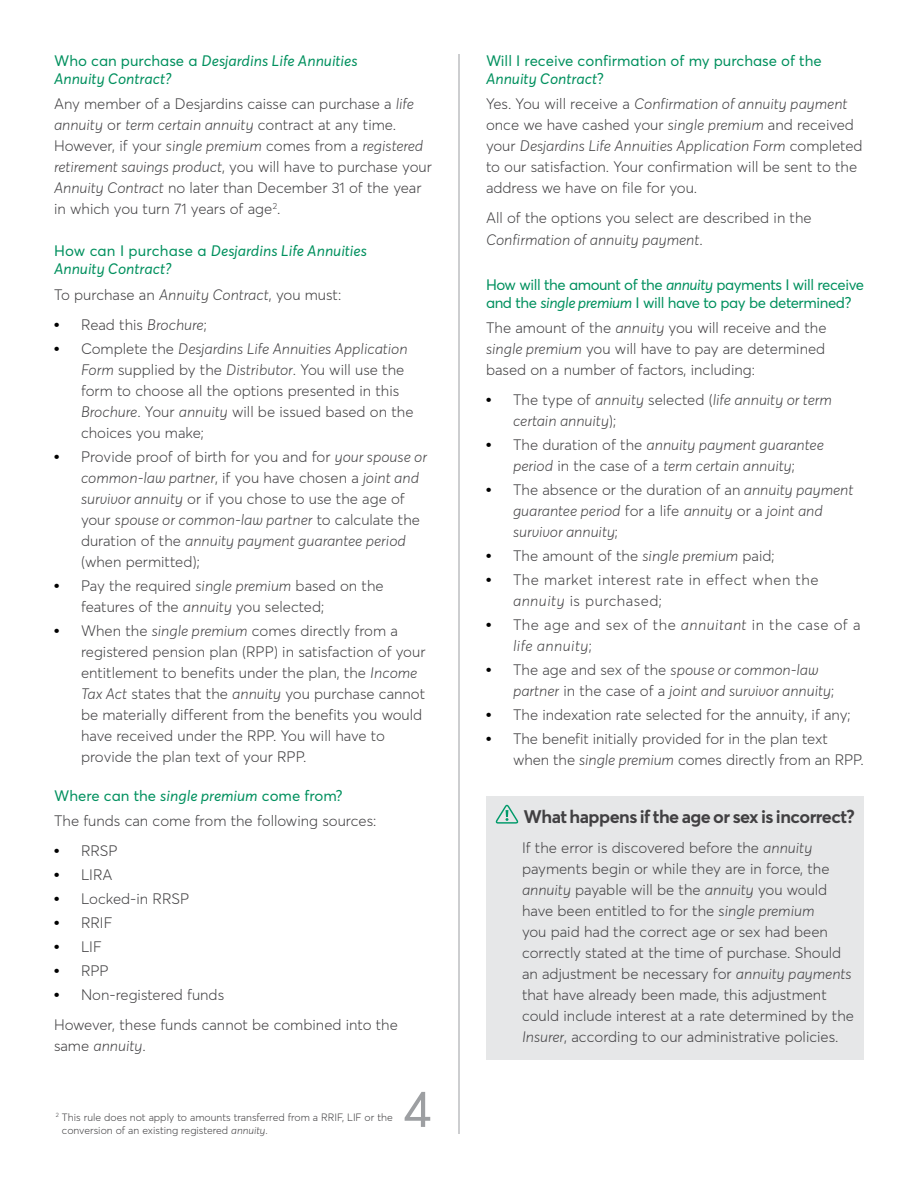
<style>
.page{position:relative;width:918px;height:1188px;background:#fff}
.page>*{position:absolute;margin:0;border:0;box-sizing:border-box;transform-origin:0 0}
.t1{font:51px "Averta";color:#9d9fa2}
.t2{font:700 18px "Averta";letter-spacing:-.03em;color:#414042}
.t3{font:300 15px/21px "Averta";color:#414042}
.t4{font:italic 300 15px/21px "Averta";color:#414042}
.t5{font:italic 15px/18px "Averta";color:#00905e}
.t6{font:300 15px/21px "Averta";letter-spacing:.03em;color:#414042}
.t7{font:15px/18px "Averta";letter-spacing:-.03em;color:#00905e}
.t8{font:15px/18px "Averta";color:#00905e}
.t9{font:300 10.5px/13.5px "Averta";color:#414042}
.s1{font-style:normal}
.s2{font-style:italic}
.s3{font-family:"Arial";font-weight:700;color:#000}
.s4{font-family:"Arial";font-weight:700;font-style:normal;color:#000}
</style>
<div class="page">
<hr style="left:459px;top:54px;width:1px;height:1080px;background:#9d9fa2">
<div style="left:486px;top:796px;width:378px;height:264px;background:#e6e7e8"></div>
<svg style="left:495px;top:805px;width:23px;height:19px"></svg>
<h5 class="t5" style="left:54px;top:52px;width:305px"><span class="s1">Who can purchase a</span> Desjardins Life Annuities<br>Annuity Contract?</h5>
<p class="t3" style="left:54px;top:93px;width:379px">Any member of a Desjardins caisse can purchase a <span class="s2">life annuity</span> or <span class="s2">term certain annuity</span> contract at any time.<br>However, if your <span class="s2">single premium</span> comes from a <span class="s2">registered retirement savings product</span>, you will have to purchase your <span class="s2">Annuity Contract</span> no later than December 31 of the year in which you turn 71 years of age <sup>2</sup>.</p>
<h5 class="t5" style="left:54px;top:242px;width:314px"><span class="s1">How can I purchase a</span> Desjardins Life Annuities<br>Annuity Contract?</h5>
<p class="t3" style="left:54px;top:284px;width:289px">To purchase an <span class="s2">Annuity Contract</span>, you must:</p>
<p class="t3" style="left:54px;top:314px;width:154px"><span class="s3">•</span> Read this <span class="s2">Brochure</span>;</p>
<p class="t3" style="left:81px;top:338px;width:334px;text-indent:-27px"><span class="s3">•</span> Complete the <span class="s2">Desjardins Life Annuities Application Form</span> supplied by the <span class="s2">Distributor</span>. You will use the form to choose all the options presented in this <span class="s2">Brochure</span>. Your <span class="s2">annuity</span> will be issued based on the choices you make;</p>
<p class="t3" style="left:81px;top:446px;width:348px;text-indent:-27px"><span class="s3">•</span> Provide proof of birth for you and for <span class="s2">your spouse or common-law partner</span>, if you have chosen a <span class="s2">joint and survivor annuity</span> or if you chose to use the age of your <span class="s2">spouse or common-law partner</span> to calculate the duration of the <span class="s2">annuity payment guarantee period </span>(when permitted);</p>
<p class="t3" style="left:81px;top:575px;width:304px;text-indent:-27px"><span class="s3">•</span> Pay the required <span class="s2">single premium</span> based on the features of the <span class="s2">annuity</span> you selected;</p>
<p class="t3" style="left:81px;top:620px;width:346px;text-indent:-27px"><span class="s3">•</span> When the <span class="s2">single premium</span> comes directly from a registered pension plan (RPP) in satisfaction of your entitlement to benefits under the plan, the <span class="s2">Income Tax Act</span> states that the <span class="s2">annuity</span> you purchase cannot be materially different from the benefits you would have received under the RPP. You will have to provide the plan text of your RPP.</p>
<h5 class="t8" style="left:54px;top:786px;width:290px">Where can the <span class="s2">single premium</span> come from?</h5>
<p class="t3" style="left:54px;top:810px;width:324px">The funds can come from the following sources:</p>
<p class="t3" style="left:54px;top:840px;width:65px"><span class="s3">•</span> RRSP</p>
<p class="t3" style="left:54px;top:864px;width:60px"><span class="s3">•</span> LIRA</p>
<p class="t3" style="left:54px;top:888px;width:137px"><span class="s3">•</span> Locked-in RRSP</p>
<p class="t3" style="left:54px;top:912px;width:60px"><span class="s3">•</span> RRIF</p>
<p class="t3" style="left:54px;top:936px;width:49px"><span class="s3">•</span> LIF</p>
<p class="t3" style="left:54px;top:960px;width:56px"><span class="s3">•</span> RPP</p>
<p class="t3" style="left:54px;top:984px;width:172px"><span class="s3">•</span> Non-registered funds</p>
<p class="t3" style="left:54px;top:1014px;width:345px">However, these funds cannot be combined into the same <span class="s2">annuity</span>.</p>
<p class="t9" style="left:62px;top:1110px;width:332px;text-indent:-6px"><sup>2</sup> This rule does not apply to amounts transferred from a RRIF, LIF or the conversion of an existing registered <span class="s2">annuity</span>.</p>
<h1 class="t1" style="left:403px;top:1077px;width:30px">4</h1>
<h5 class="t8" style="left:486px;top:51px;width:337px">Will I receive confirmation of my purchase of the<br><span class="s2">Annuity Contract</span>?</h5>
<p class="t3" style="left:486px;top:93px;width:378px">Yes. You will receive a <span class="s2">Confirmation of annuity payment </span>once we have cashed your <span class="s2">single premium</span> and received your <span class="s2">Desjardins Life Annuities Application Form</span> completed to our satisfaction. Your confirmation will be sent to the address we have on file for you.</p>
<p class="t3" style="left:486px;top:207px;width:327px;line-height:21.6px">All of the options you select are described in the<br><span class="s2">Confirmation of annuity payment</span>.</p>
<h5 class="t7" style="left:486px;top:275px;width:379px">How will the amount of the <span class="s2">annuity</span> payments I will receive and the <span class="s2">single premium</span> I will have to pay be determined?</h5>
<p class="t3" style="left:486px;top:317px;width:342px;text-align:justify">The amount of the <span class="s2">annuity</span> you will receive and the <span class="s2">single premium</span> you will have to pay are determined based on a number of factors, including:</p>
<p class="t4" style="left:513px;top:390px;width:320px;text-indent:-27px"><span class="s4">•</span> <span class="s1">The type of</span> annuity <span class="s1">selected (</span>life annuity or term certain annuity<span class="s1">);</span></p>
<p class="t4" style="left:486px;top:435px;width:339px;text-align:center"><span class="s4">•</span> <span class="s1">The duration of the</span> annuity payment guarantee period <span class="s1">in the case of a</span> term certain annuity<span class="s1">;</span></p>
<p class="t4" style="left:513px;top:480px;width:342px;text-indent:-27px"><span class="s4">•</span> <span class="s1">The absence or the duration of an</span> annuity payment guarantee period <span class="s1">for a life</span> annuity <span class="s1">or a</span> joint and survivor annuity<span class="s1">;</span></p>
<p class="t3" style="left:486px;top:545px;width:290px"><span class="s3">•</span> The amount of the <span class="s2">single premium</span> paid;</p>
<p class="t6" style="left:513px;top:569px;width:307px;text-indent:-27px"><span class="s3">•</span> The market interest rate in effect when the <span class="s2">annuity</span> is purchased;</p>
<p class="t6" style="left:513px;top:614px;width:349px;text-indent:-27px"><span class="s3">•</span> The age and sex of the <span class="s2">annuitant</span> in the case of a <span class="s2">life annuity</span>;</p>
<p class="t4" style="left:513px;top:660px;width:323px;text-indent:-27px"><span class="s4">•</span> <span class="s1">The age and sex of the</span> spouse or common-law partner <span class="s1">in the case of a</span> joint and survivor annuity<span class="s1">;</span></p>
<p class="t3" style="left:486px;top:704px;width:366px"><span class="s3">•</span> The indexation rate selected for the annuity, if any;</p>
<p class="t3" style="left:513px;top:728px;width:352px;text-indent:-27px"><span class="s3">•</span> The benefit initially provided for in the plan text when the <span class="s2">single premium</span> comes directly from an RPP.</p>
<p class="t2" style="left:524px;top:805px;width:333px">What happens if the age or sex is incorrect?</p>
<p class="t3" style="left:522px;top:837px;width:334px">If the error is discovered before the <span class="s2">annuity </span>payments begin or while they are in force, the <span class="s2">annuity</span> payable will be the <span class="s2">annuity</span> you would have been entitled to for the <span class="s2">single premium<br></span>you paid had the correct age or sex had been correctly stated at the time of purchase. Should an adjustment be necessary for <span class="s2">annuity payments </span>that have already been made, this adjustment could include interest at a rate determined by the <span class="s2">Insurer</span>, according to our administrative policies.</p>
</div>
